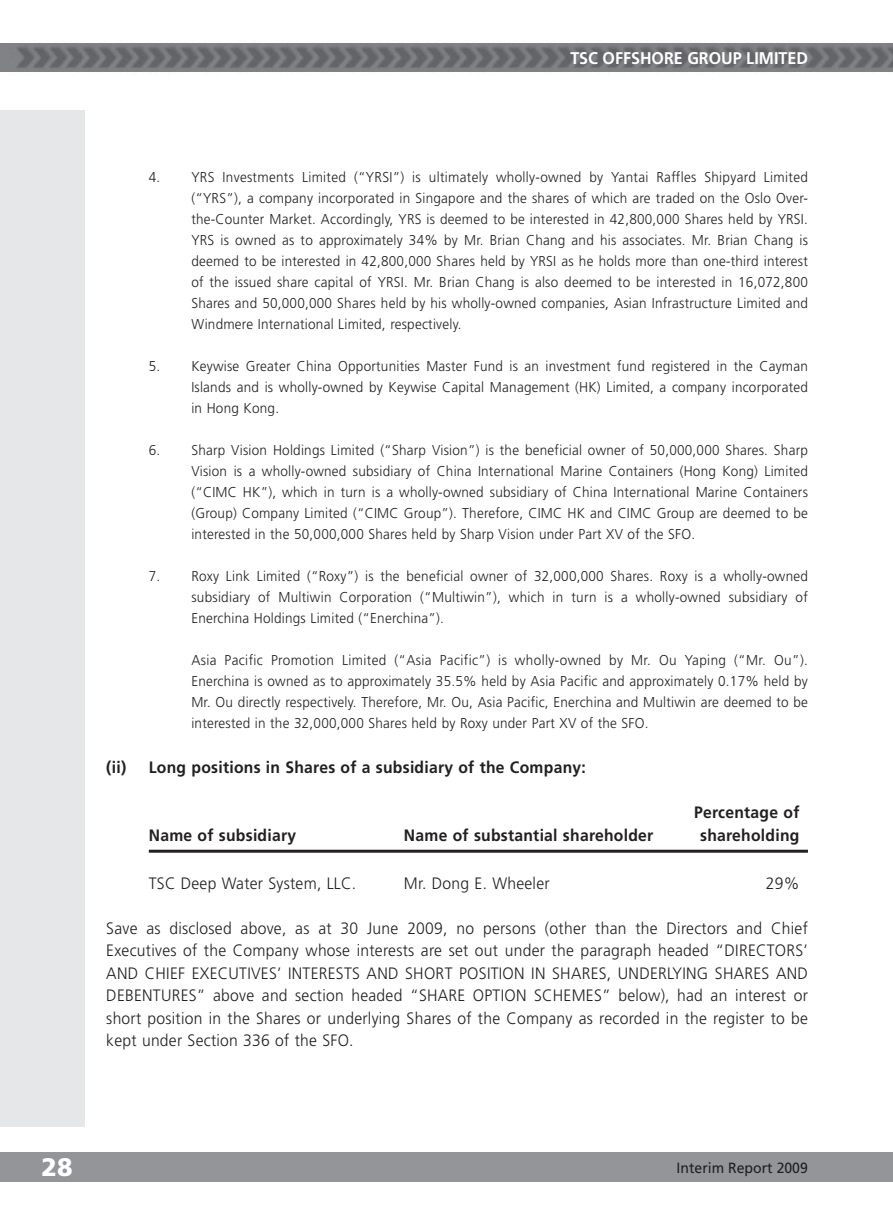
<style>
.page{position:relative;width:893px;height:1212px;background:#fff}
.page>*{position:absolute;margin:0;border:0;box-sizing:border-box;transform-origin:0 0}
.t1{font:900 25.35px "Frutiger LT Std";color:#fff}
.t2{font:700 16.95px "Frutiger LT Std";color:#fff;scale:.95 1}
.t3{font:300 16.5px/22.5px "Frutiger LT Std";letter-spacing:.015em;color:#231f20;text-align:justify;scale:.95 1}
.t4{font:700 16.5px "Frutiger LT Std";letter-spacing:.015em;color:#231f20;scale:.95 1}
.t5{font:14.85px "Frutiger LT Std";color:#231f20;scale:.95 1}
.t6{font:300 14.25px/21px "Frutiger LT Std";letter-spacing:.015em;color:#231f20;text-align:justify;scale:.95 1}
</style>
<div class="page">
<img style="left:0;top:44px;width:893px;height:27px">
<div style="left:0;top:111px;width:85px;height:1016px;background:#e6e7e9"></div>
<div style="left:0;top:1152px;width:893px;height:30px;background:#939598"></div>
<hr style="left:149px;top:850px;width:659px;height:3px;background:#231f20">
<p class="t2" style="left:570px;top:52px;width:252px">TSC OFFSHORE GROUP LIMITED</p>
<p class="t6" style="left:191px;top:168px;width:651px;text-indent:-43px">4. YRS Investments Limited (“YRSI”) is ultimately wholly-owned by Yantai Raffles Shipyard Limited (“YRS”), a company incorporated in Singapore and the shares of which are traded on the Oslo Over&shy;the-Counter Market. Accordingly, YRS is deemed to be interested in 42,800,000 Shares held by YRSI.<br>YRS is owned as to approximately 34% by Mr. Brian Chang and his associates. Mr. Brian Chang is deemed to be interested in 42,800,000 Shares held by YRSI as he holds more than one-third interest of the issued share capital of YRSI. Mr. Brian Chang is also deemed to be interested in 16,072,800<br>Shares and 50,000,000 Shares held by his wholly-owned companies, Asian Infrastructure Limited and Windmere International Limited, respectively.</p>
<p class="t6" style="left:191px;top:357px;width:651px;text-indent:-43px">5. Keywise Greater China Opportunities Master Fund is an investment fund registered in the Cayman Islands and is wholly-owned by Keywise Capital Management (HK) Limited, a company incorporated in Hong Kong.</p>
<p class="t6" style="left:191px;top:441px;width:651px;text-indent:-43px">6. Sharp Vision Holdings Limited (“Sharp Vision”) is the beneficial owner of 50,000,000 Shares. Sharp Vision is a wholly-owned subsidiary of China International Marine Containers (Hong Kong) Limited (“CIMC HK”), which in turn is a wholly-owned subsidiary of China International Marine Containers (Group) Company Limited (“CIMC Group”). Therefore, CIMC HK and CIMC Group are deemed to be interested in the 50,000,000 Shares held by Sharp Vision under Part XV of the SFO.</p>
<p class="t6" style="left:191px;top:567px;width:651px;text-indent:-43px">7. Roxy Link Limited (“Roxy”) is the beneficial owner of 32,000,000 Shares. Roxy is a wholly-owned subsidiary of Multiwin Corporation (“Multiwin”), which in turn is a wholly-owned subsidiary of Enerchina Holdings Limited (“Enerchina”).</p>
<p class="t6" style="left:191px;top:651px;width:651px">Asia Pacific Promotion Limited (“Asia Pacific”) is wholly-owned by Mr. Ou Yaping (“Mr. Ou”).<br>Enerchina is owned as to approximately 35.5% held by Asia Pacific and approximately 0.17% held by Mr. Ou directly respectively. Therefore, Mr. Ou, Asia Pacific, Enerchina and Multiwin are deemed to be interested in the 32,000,000 Shares held by Roxy under Part XV of the SFO.</p>
<p class="t4" style="left:106px;top:762px;width:22px">(ii)</p>
<p class="t4" style="left:149px;top:762px;width:461px">Long positions in Shares of a subsidiary of the Company:</p>
<p class="t4" style="left:694px;top:807px;width:112px">Percentage of</p>
<p class="t4" style="left:149px;top:829px;width:157px">Name of subsidiary</p>
<p class="t4" style="left:404px;top:829px;width:264px">Name of substantial shareholder</p>
<p class="t4" style="left:700px;top:829px;width:106px">shareholding</p>
<p class="t3" style="left:149px;top:873px;width:220px">TSC Deep Water System, LLC.</p>
<p class="t3" style="left:404px;top:873px;width:155px">Mr. Dong E. Wheeler</p>
<p class="t3" style="left:766px;top:873px;width:37px">29%</p>
<p class="t3" style="left:106px;top:918px;width:740px">Save as disclosed above, as at 30 June 2009, no persons (other than the Directors and Chief Executives of the Company whose interests are set out under the paragraph headed “DIRECTORS’ AND CHIEF EXECUTIVES’ INTERESTS AND SHORT POSITION IN SHARES, UNDERLYING SHARES AND DEBENTURES” above and section headed “SHARE OPTION SCHEMES” below), had an interest or short position in the Shares or underlying Shares of the Company as recorded in the register to be kept under Section 336 of the SFO.</p>
<h1 class="t1" style="left:42px;top:1158px;width:33px">28</h1>
<p class="t5" style="left:677px;top:1162px;width:140px">Interim Report 2009</p>
</div>
